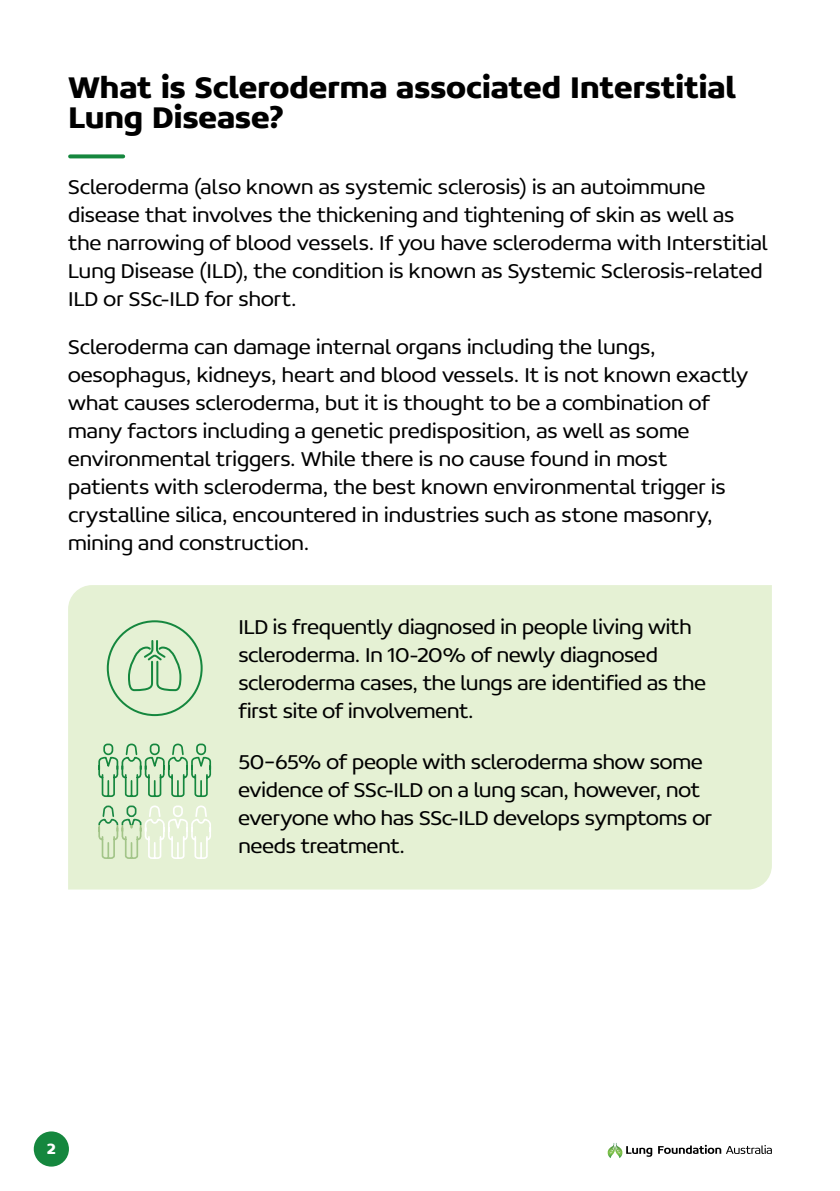
<style>
.page{position:relative;width:840px;height:1191px;background:#fff}
.page>*{position:absolute;margin:0;border:0;box-sizing:border-box;transform-origin:0 0}
.t1{font:700 32px/30px "Concord W00";color:#000}
.t2{font:300 22px/28px "Concord W00";color:#000}
.t3{font:700 16px "Concord W00";color:#fff}
</style>
<div class="page">
<svg style="left:70px;top:154px;width:53px;height:4px"></svg>
<div style="left:68px;top:585px;width:703px;height:304px;background:#e5f1d4"></div>
<svg style="left:97px;top:742px;width:115px;height:56px;background:#b8dab3"></svg>
<svg style="left:97px;top:804px;width:115px;height:55px;background:#deecd0"></svg>
<svg style="left:106px;top:619px;width:97px;height:98px;background:#cce4c2"></svg>
<svg style="left:607px;top:1143px;width:164px;height:15px"></svg>
<div style="left:34px;top:1131px;width:35px;height:35px;background:#15873e;border-radius:50%"></div>
<h1 class="t1" style="left:68px;top:72px;width:669px">What is Scleroderma associated Interstitial<br>Lung Disease?</h1>
<p class="t2" style="left:68px;top:173px;width:700px">Scleroderma (also known as systemic sclerosis) is an autoimmune disease that involves the thickening and tightening of skin as well as the narrowing of blood vessels. If you have scleroderma with Interstitial Lung Disease (ILD), the condition is known as Systemic Sclerosis-related ILD or SSc-ILD for short.</p>
<p class="t2" style="left:68px;top:332px;width:681px">Scleroderma can damage internal organs including the lungs, oesophagus, kidneys, heart and blood vessels. It is not known exactly what causes scleroderma, but it is thought to be a combination of many factors including a genetic predisposition, as well as some environmental triggers. While there is no cause found in most patients with scleroderma, the best known environmental trigger is crystalline silica, encountered in industries such as stone masonry, mining and construction.</p>
<p class="t2" style="left:238px;top:613px;width:469px">ILD is frequently diagnosed in people living with scleroderma. In 10-20% of newly diagnosed scleroderma cases, the lungs are identified as the first site of involvement.</p>
<p class="t2" style="left:238px;top:747px;width:475px">50–65% of people with scleroderma show some evidence of SSc-ILD on a lung scan, however, not everyone who has SSc-ILD develops symptoms or needs treatment.</p>
<p class="t3" style="left:47px;top:1138px;width:10px">2</p>
</div>
